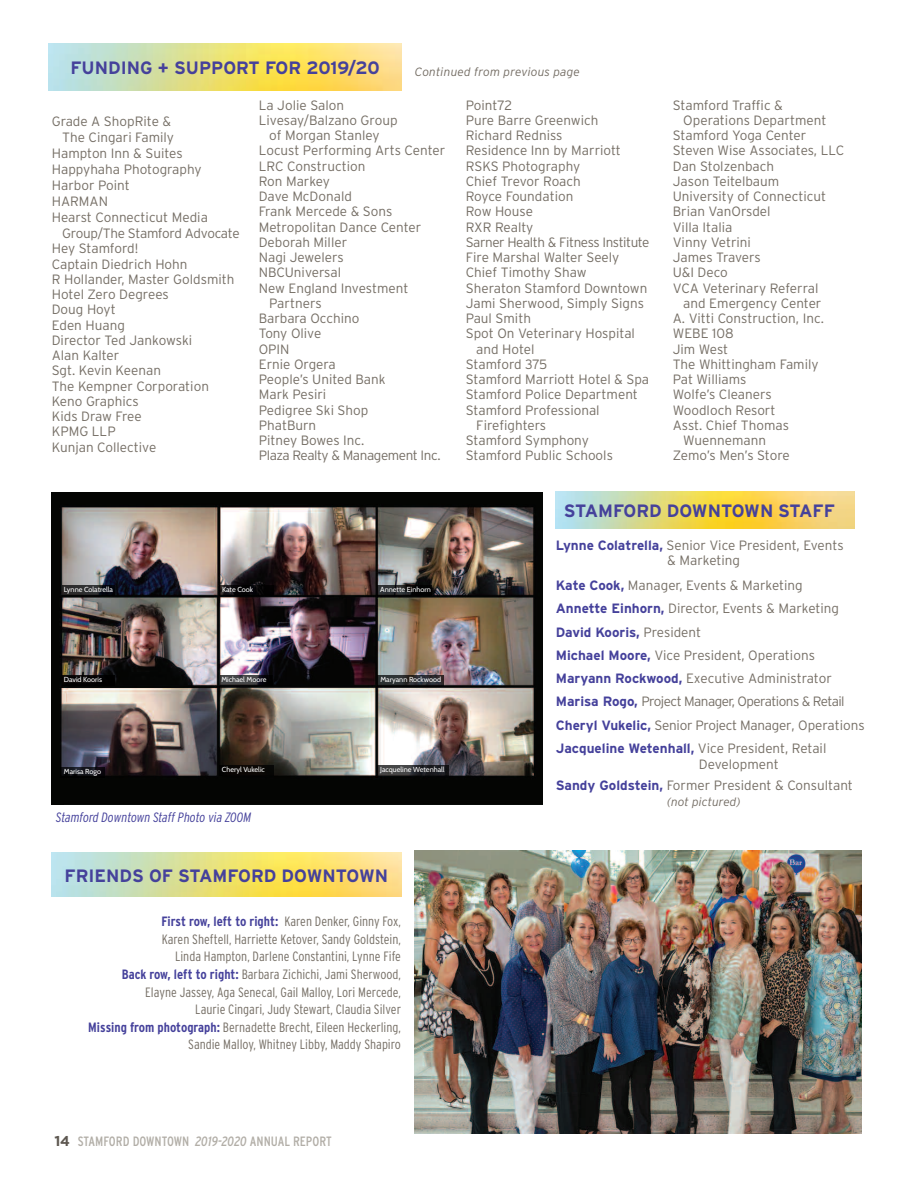
<style>
.page{position:relative;width:918px;height:1188px;background:#fff}
.page>*{position:absolute;margin:0;border:0;box-sizing:border-box;transform-origin:0 0}
.t1{font:700 17.85px "Interstate";color:#45419b}
.t2{font:300 13.5px/23.2px "Interstate";color:#756e65}
.t3{font:300 condensed 13.5px/17.5px "Interstate";color:#756e65;text-align:right}
.t4{font:300 13.5px "Interstate";letter-spacing:-.03em;color:#756e65}
.t5{font:condensed 13.5px "Interstate";color:#b2aea7}
.t6{font:italic 300 condensed 13.5px "Interstate";letter-spacing:-.005em;color:#45419b}
.t7{font:300 13.5px "Interstate";letter-spacing:-.035em;color:#756e65}
.t8{font:italic 300 12px "Interstate";letter-spacing:.01em;color:#756e65}
.t9{font:7.35px "Cabin";color:#fff}
.s1{font-weight:700;color:#45419b}
.s2{font-family:"Gotham";font-weight:700;font-stretch:normal;font-size:14.25px;color:#5e5851}
.s3{font-style:italic}
</style>
<div class="page">
<img style="left:415px;top:851px;width:447px;height:283px">
<img style="left:52px;top:492px;width:491px;height:312px">
<img style="left:49px;top:43px;width:352px;height:47px">
<img style="left:556px;top:491px;width:299px;height:38px">
<img style="left:52px;top:852px;width:349px;height:44px">
<svg style="left:62px;top:585px;width:53px;height:10px"></svg>
<svg style="left:377px;top:585px;width:55px;height:10px"></svg>
<svg style="left:61px;top:767px;width:44px;height:11px"></svg>
<svg style="left:62px;top:675px;width:53px;height:11px"></svg>
<svg style="left:377px;top:675px;width:67px;height:11px"></svg>
<svg style="left:219px;top:585px;width:54px;height:10px"></svg>
<svg style="left:220px;top:675px;width:53px;height:11px"></svg>
<div style="left:219px;top:765px;width:54px;height:10px;background:#0a0704"></div>
<svg style="left:377px;top:765px;width:71px;height:10px"></svg>
<h1 class="t1" style="left:70px;top:58px;width:311px">FUNDING + SUPPORT FOR 2019/20</h1>
<p class="t8" style="left:415px;top:65px;width:167px">Continued from previous page</p>
<p class="t2" style="left:52px;top:109px;width:121px">Grade A ShopRite &amp;</p>
<p class="t2" style="left:62px;top:125px;width:113px">The Cingari Family</p>
<p class="t2" style="left:52px;top:141px;width:132px">Hampton Inn &amp; Suites</p>
<p class="t2" style="left:52px;top:158px;width:151px">Happyhaha Photography</p>
<p class="t2" style="left:52px;top:174px;width:80px">Harbor Point</p>
<p class="t2" style="left:52px;top:190px;width:58px">HARMAN</p>
<p class="t2" style="left:52px;top:206px;width:158px">Hearst Connecticut Media</p>
<p class="t7" style="left:62px;top:226px;width:179px">Group/The Stamford Advocate</p>
<p class="t2" style="left:52px;top:237px;width:88px">Hey Stamford!</p>
<p class="t2" style="left:52px;top:252px;width:137px">Captain Diedrich Hohn</p>
<p class="t2" style="left:52px;top:268px;width:184px">R Hollander, Master Goldsmith</p>
<p class="t2" style="left:52px;top:283px;width:119px">Hotel Zero Degrees</p>
<p class="t2" style="left:52px;top:298px;width:66px">Doug Hoyt</p>
<p class="t2" style="left:52px;top:313px;width:75px">Eden Huang</p>
<p class="t2" style="left:52px;top:329px;width:142px">Director Ted Jankowski</p>
<p class="t2" style="left:52px;top:344px;width:69px">Alan Kalter</p>
<p class="t2" style="left:52px;top:359px;width:111px">Sgt. Kevin Keenan</p>
<p class="t2" style="left:52px;top:374px;width:159px">The Kempner Corporation</p>
<p class="t2" style="left:52px;top:390px;width:88px">Keno Graphics</p>
<p class="t2" style="left:52px;top:405px;width:91px">Kids Draw Free</p>
<p class="t2" style="left:52px;top:420px;width:65px">KPMG LLP</p>
<p class="t2" style="left:52px;top:435px;width:106px">Kunjan Collective</p>
<p class="t2" style="left:259px;top:93px;width:87px">La Jolie Salon</p>
<p class="t2" style="left:259px;top:108px;width:140px">Livesay/Balzano Group</p>
<p class="t2" style="left:269px;top:124px;width:112px">of Morgan Stanley</p>
<p class="t2" style="left:259px;top:139px;width:188px">Locust Performing Arts Center</p>
<p class="t2" style="left:259px;top:154px;width:108px">LRC Construction</p>
<p class="t2" style="left:259px;top:170px;width:73px">Ron Markey</p>
<p class="t2" style="left:259px;top:185px;width:95px">Dave McDonald</p>
<p class="t2" style="left:259px;top:200px;width:135px">Frank Mercede &amp; Sons</p>
<p class="t2" style="left:259px;top:215px;width:164px">Metropolitan Dance Center</p>
<p class="t2" style="left:259px;top:231px;width:90px">Deborah Miller</p>
<p class="t2" style="left:259px;top:246px;width:86px">Nagi Jewelers</p>
<p class="t2" style="left:259px;top:261px;width:84px">NBCUniversal</p>
<p class="t2" style="left:259px;top:276px;width:151px">New England Investment</p>
<p class="t2" style="left:269px;top:292px;width:54px">Partners</p>
<p class="t2" style="left:259px;top:307px;width:102px">Barbara Occhino</p>
<p class="t2" style="left:259px;top:322px;width:64px">Tony Olive</p>
<p class="t2" style="left:259px;top:337px;width:32px">OPIN</p>
<p class="t2" style="left:259px;top:353px;width:79px">Ernie Orgera</p>
<p class="t2" style="left:259px;top:368px;width:128px">People’s United Bank</p>
<p class="t2" style="left:259px;top:383px;width:69px">Mark Pesiri</p>
<p class="t2" style="left:259px;top:398px;width:111px">Pedigree Ski Shop</p>
<p class="t2" style="left:259px;top:414px;width:59px">PhatBurn</p>
<p class="t2" style="left:259px;top:429px;width:107px">Pitney Bowes Inc.</p>
<p class="t4" style="left:259px;top:448px;width:183px">Plaza Realty &amp; Management Inc.</p>
<p class="t2" style="left:466px;top:93px;width:48px">Point72</p>
<p class="t2" style="left:466px;top:108px;width:134px">Pure Barre Greenwich</p>
<p class="t2" style="left:466px;top:124px;width:98px">Richard Redniss</p>
<p class="t2" style="left:466px;top:139px;width:157px">Residence Inn by Marriott</p>
<p class="t2" style="left:466px;top:154px;width:116px">RSKS Photography</p>
<p class="t2" style="left:466px;top:170px;width:117px">Chief Trevor Roach</p>
<p class="t2" style="left:466px;top:185px;width:109px">Royce Foundation</p>
<p class="t2" style="left:466px;top:200px;width:69px">Row House</p>
<p class="t2" style="left:466px;top:215px;width:69px">RXR Realty</p>
<p class="t4" style="left:466px;top:234px;width:185px">Sarner Health &amp; Fitness Institute</p>
<p class="t2" style="left:466px;top:246px;width:155px">Fire Marshal Walter Seely</p>
<p class="t2" style="left:466px;top:261px;width:122px">Chief Timothy Shaw</p>
<p class="t2" style="left:466px;top:276px;width:183px">Sheraton Stamford Downtown</p>
<p class="t2" style="left:466px;top:292px;width:180px">Jami Sherwood, Simply Signs</p>
<p class="t2" style="left:466px;top:307px;width:67px">Paul Smith</p>
<p class="t2" style="left:466px;top:322px;width:171px">Spot On Veterinary Hospital</p>
<p class="t2" style="left:476px;top:337px;width:60px">and Hotel</p>
<p class="t2" style="left:466px;top:353px;width:83px">Stamford 375</p>
<p class="t2" style="left:466px;top:368px;width:185px">Stamford Marriott Hotel &amp; Spa</p>
<p class="t2" style="left:466px;top:383px;width:174px">Stamford Police Department</p>
<p class="t2" style="left:466px;top:398px;width:135px">Stamford Professional</p>
<p class="t2" style="left:476px;top:414px;width:71px">Firefighters</p>
<p class="t2" style="left:466px;top:429px;width:125px">Stamford Symphony</p>
<p class="t2" style="left:466px;top:444px;width:149px">Stamford Public Schools</p>
<p class="t2" style="left:673px;top:93px;width:112px">Stamford Traffic &amp;</p>
<p class="t2" style="left:683px;top:108px;width:145px">Operations Department</p>
<p class="t2" style="left:673px;top:124px;width:135px">Stamford Yoga Center</p>
<p class="t2" style="left:673px;top:139px;width:173px">Steven Wise Associates, LLC</p>
<p class="t2" style="left:673px;top:154px;width:103px">Dan Stolzenbach</p>
<p class="t2" style="left:673px;top:170px;width:108px">Jason Teitelbaum</p>
<p class="t2" style="left:673px;top:185px;width:155px">University of Connecticut</p>
<p class="t2" style="left:673px;top:200px;width:99px">Brian VanOrsdel</p>
<p class="t2" style="left:673px;top:215px;width:61px">Villa Italia</p>
<p class="t2" style="left:673px;top:231px;width:80px">Vinny Vetrini</p>
<p class="t2" style="left:673px;top:246px;width:90px">James Travers</p>
<p class="t2" style="left:673px;top:261px;width:57px">U&amp;I Deco</p>
<p class="t2" style="left:673px;top:276px;width:147px">VCA Veterinary Referral</p>
<p class="t2" style="left:683px;top:292px;width:140px">and Emergency Center</p>
<p class="t2" style="left:673px;top:307px;width:153px">A. Vitti Construction, Inc.</p>
<p class="t2" style="left:673px;top:322px;width:62px">WEBE 108</p>
<p class="t2" style="left:673px;top:337px;width:57px">Jim West</p>
<p class="t2" style="left:673px;top:353px;width:147px">The Whittingham Family</p>
<p class="t2" style="left:673px;top:368px;width:75px">Pat Williams</p>
<p class="t2" style="left:673px;top:383px;width:100px">Wolfe’s Cleaners</p>
<p class="t2" style="left:673px;top:398px;width:104px">Woodloch Resort</p>
<p class="t2" style="left:673px;top:414px;width:118px">Asst. Chief Thomas</p>
<p class="t2" style="left:683px;top:429px;width:84px">Wuennemann</p>
<p class="t2" style="left:673px;top:444px;width:119px">Zemo’s Men’s Store</p>
<p class="t9" style="left:64px;top:583px;width:51px">Lynne Colatrella</p>
<p class="t9" style="left:380px;top:583px;width:52px">Annette Einhorn</p>
<p class="t9" style="left:222px;top:583px;width:33px">Kate Cook</p>
<p class="t9" style="left:64px;top:674px;width:40px">David Kooris</p>
<p class="t9" style="left:380px;top:674px;width:62px">Maryann Rockwood</p>
<p class="t9" style="left:221px;top:674px;width:47px">Michael Moore</p>
<p class="t9" style="left:64px;top:766px;width:39px">Marisa Rogo</p>
<p class="t9" style="left:222px;top:763px;width:44px">Cheryl Vukelic</p>
<p class="t9" style="left:380px;top:763px;width:66px">Jacqueline Wetenhall</p>
<p class="t6" style="left:56px;top:809px;width:197px">Stamford Downtown Staff Photo via ZOOM</p>
<h1 class="t1" style="left:65px;top:866px;width:325px">FRIENDS OF STAMFORD DOWNTOWN</h1>
<p class="t3" style="left:88px;top:913px;width:314px"><span class="s1">First row, left to right:</span> Karen Denker, Ginny Fox,<br>Karen Sheftell, Harriette Ketover, Sandy Goldstein,<br>Linda Hampton, Darlene Constantini, Lynne Fife<br><span class="s1">Back row, left to right:</span> Barbara Zichichi, Jami Sherwood, Elayne Jassey, Aga Senecal, Gail Malloy, Lori Mercede,<br>Laurie Cingari, Judy Stewart, Claudia Silver<br><span class="s1">Missing from photograph:</span> Bernadette Brecht, Eileen Heckerling, Sandie Malloy, Whitney Libby, Maddy Shapiro</p>
<p class="t5" style="left:54px;top:1134px;width:279px"><span class="s2">14</span> STAMFORD DOWNTOWN <span class="s3">2019-2020</span> ANNUAL REPORT</p>
<h1 class="t1" style="left:564px;top:500px;width:273px">STAMFORD DOWNTOWN STAFF</h1>
<p class="t2" style="left:556px;top:537px;width:289px;line-height:15.8px;text-align:center"><span class="s1">Lynne Colatrella,</span> Senior Vice President, Events &amp; Marketing</p>
<p class="t2" style="left:556px;top:574px;width:311px"><span class="s1">Kate Cook,</span> Manager, Events &amp; Marketing<br><span class="s1">Annette Einhorn,</span> Director, Events &amp; Marketing <span class="s1">David Kooris,</span> President<br><span class="s1">Michael Moore,</span> Vice President, Operations <span class="s1">Maryann Rockwood,</span> Executive Administrator <span class="s1">Marisa Rogo,</span> Project Manager, Operations &amp; Retail <span class="s1">Cheryl Vukelic,</span> Senior Project Manager, Operations <span class="s1">Jacqueline Wetenhall,</span> Vice President, Retail</p>
<p class="t2" style="left:556px;top:753px;width:299px;line-height:21.8px;text-indent:143px">Development<br><span class="s1">Sandy Goldstein,</span> Former President &amp; Consultant</p>
<p class="t8" style="left:667px;top:795px;width:75px">(not pictured)</p>
</div>
